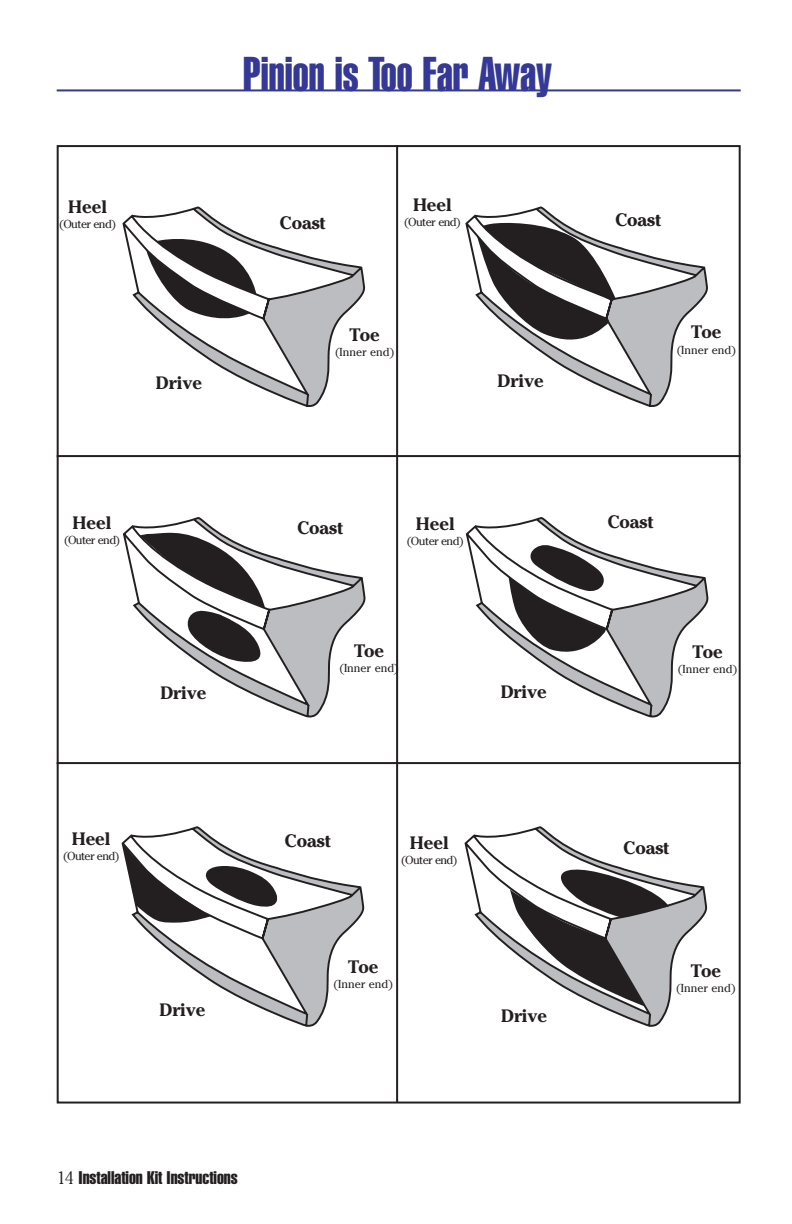
<style>
.page{position:relative;width:792px;height:1224px;background:#fff}
.page>*{position:absolute;margin:0;border:0;box-sizing:border-box;transform-origin:0 0}
.t1{font:48px "Helvetica Extra Compressed";color:#343896}
.t2{font:18px "Helvetica Extra Compressed";color:#231f20;scale:1.15 1}
.t3{font:700 17.8px "Cheltenham";color:#231f20}
.t4{font:11.6px "Cheltenham";color:#231f20}
.t5{font:11.6px "Cheltenham";letter-spacing:-.05em;color:#231f20}
.t6{font:11.6px "Cheltenham";letter-spacing:-.045em;color:#231f20}
.s1{font-family:"Cheltenham";font-weight:300}
</style>
<div class="page">
<svg style="left:122px;top:206px;width:243px;height:201px"></svg>
<svg style="left:123px;top:517px;width:243px;height:201px"></svg>
<svg style="left:121px;top:826px;width:244px;height:201px"></svg>
<svg style="left:465px;top:206px;width:243px;height:201px"></svg>
<svg style="left:465px;top:517px;width:244px;height:201px"></svg>
<svg style="left:464px;top:826px;width:244px;height:201px"></svg>
<svg style="left:146px;top:233px;width:110px;height:93px"></svg>
<svg style="left:140px;top:527px;width:125px;height:137px"></svg>
<svg style="left:123px;top:843px;width:157px;height:80px"></svg>
<svg style="left:477px;top:221px;width:139px;height:129px"></svg>
<svg style="left:509px;top:542px;width:103px;height:117px"></svg>
<svg style="left:510px;top:867px;width:159px;height:139px"></svg>
<hr style="left:57px;top:455px;width:684px;height:2px;background:#231f20">
<hr style="left:57px;top:762px;width:684px;height:2px;background:#231f20">
<hr style="left:396px;top:145px;width:2px;height:957px;background:#231f20">
<hr style="left:57px;top:89px;width:684px;height:2px;background:#343896">
<p class="t3" style="left:68px;top:200px;width:41px">Heel</p>
<p class="t6" style="left:59px;top:220px;width:58px">(Outer end)</p>
<p class="t3" style="left:156px;top:377px;width:48px">Drive</p>
<h1 class="t1" style="left:243px;top:57px;width:310px">Pinion is Too Far Away</h1>
<p class="t3" style="left:280px;top:216px;width:47px">Coast</p>
<p class="t3" style="left:413px;top:198px;width:41px">Heel</p>
<p class="t6" style="left:404px;top:218px;width:58px">(Outer end)</p>
<p class="t3" style="left:350px;top:328px;width:32px">Toe</p>
<p class="t4" style="left:335px;top:348px;width:61px">(Inner end)</p>
<p class="t3" style="left:498px;top:374px;width:48px">Drive</p>
<p class="t3" style="left:615px;top:213px;width:47px">Coast</p>
<p class="t3" style="left:691px;top:326px;width:32px">Toe</p>
<p class="t4" style="left:677px;top:346px;width:61px">(Inner end)</p>
<p class="t3" style="left:73px;top:516px;width:41px">Heel</p>
<p class="t3" style="left:297px;top:522px;width:47px">Coast</p>
<p class="t5" style="left:64px;top:536px;width:58px">(Outer end)</p>
<p class="t3" style="left:416px;top:517px;width:41px">Heel</p>
<p class="t3" style="left:608px;top:515px;width:47px">Coast</p>
<p class="t6" style="left:407px;top:537px;width:58px">(Outer end)</p>
<p class="t3" style="left:160px;top:686px;width:48px">Drive</p>
<p class="t3" style="left:354px;top:644px;width:32px">Toe</p>
<p class="t4" style="left:339px;top:664px;width:61px">(Inner end)</p>
<p class="t3" style="left:501px;top:685px;width:48px">Drive</p>
<p class="t3" style="left:693px;top:645px;width:32px">Toe</p>
<p class="t4" style="left:678px;top:665px;width:61px">(Inner end)</p>
<p class="t3" style="left:72px;top:832px;width:41px">Heel</p>
<p class="t3" style="left:285px;top:834px;width:47px">Coast</p>
<p class="t5" style="left:63px;top:852px;width:58px">(Outer end)</p>
<p class="t3" style="left:410px;top:836px;width:41px">Heel</p>
<p class="t3" style="left:624px;top:841px;width:47px">Coast</p>
<p class="t5" style="left:401px;top:856px;width:58px">(Outer end)</p>
<p class="t3" style="left:159px;top:1003px;width:48px">Drive</p>
<p class="t3" style="left:348px;top:960px;width:32px">Toe</p>
<p class="t4" style="left:334px;top:980px;width:61px">(Inner end)</p>
<p class="t3" style="left:501px;top:1009px;width:48px">Drive</p>
<p class="t3" style="left:691px;top:964px;width:32px">Toe</p>
<p class="t4" style="left:676px;top:984px;width:61px">(Inner end)</p>
<p class="t2" style="left:57px;top:1171px;width:159px"><span class="s1">14</span> Installation Kit Instructions</p>
</div>
